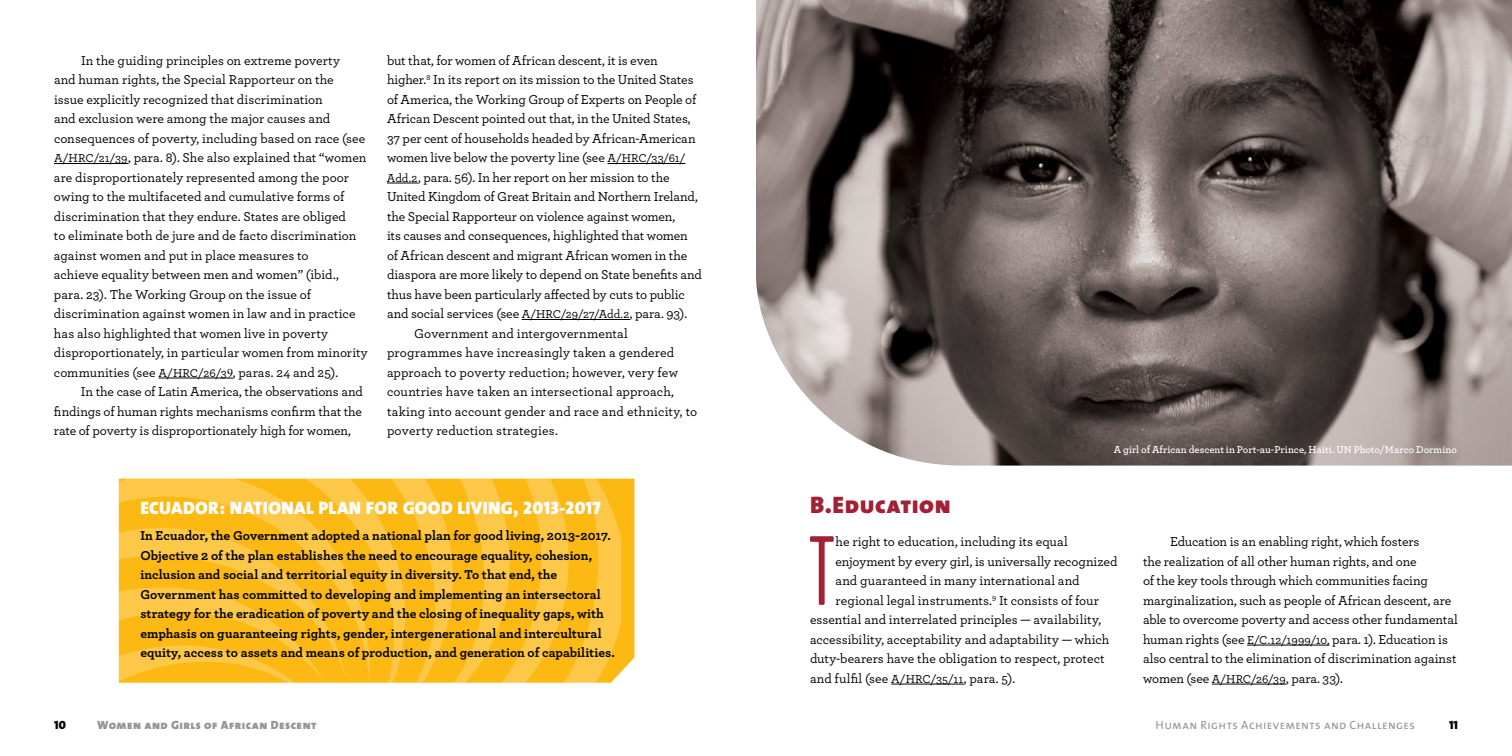
<style>
.page{position:relative;width:1512px;height:756px;background:#fff}
.page>*{position:absolute;margin:0;border:0;box-sizing:border-box;transform-origin:0 0}
.t1{font:300 91.5px "Kapra Neue";color:#a12236}
.t2{font:24px "The Sans Black Caps";letter-spacing:.025em;color:#a12236}
.t3{font:18px "The Sans Black Caps";letter-spacing:.02em;color:#fff}
.t4{font:500 13.5px/19.5px "Archer";letter-spacing:-.005em;color:#000}
.t5{font:700 13.5px/19.5px "Archer";color:#000}
.t6{font:500 13.5px "Archer";letter-spacing:.015em;color:#000}
.t7{font:12px "The Sans Caps";letter-spacing:.035em;color:#939598}
.t8{font:12px "The Sans Black Caps";letter-spacing:.045em;color:#939598}
.t9{font:12px "The Sans Black Caps";color:#000}
.t10{font:600 10.5px "Archer";color:#fff}
.s1{font-size:12px}
.s2{font-family:"Times New Roman";font-weight:400;font-size:12px}
</style>
<div class="page">
<div style="left:621px;top:479px;width:13px;height:193px;background:#fdb913"></div>
<svg style="left:118px;top:479px;width:503px;height:204px;background:#fdc02c"></svg>
<svg style="left:119px;top:479px;width:255px;height:204px;background:#fdbe27"></svg>
<hr style="left:54px;top:163px;width:74px;height:1px;background:#000">
<hr style="left:159px;top:378px;width:68px;height:1px;background:#000">
<hr style="left:608px;top:163px;width:77px;height:1px;background:#000">
<hr style="left:387px;top:183px;width:31px;height:1px;background:#000">
<hr style="left:522px;top:319px;width:108px;height:1px;background:#000">
<hr style="left:891px;top:684px;width:73px;height:1px;background:#000">
<hr style="left:1247px;top:645px;width:83px;height:1px;background:#000">
<hr style="left:1212px;top:684px;width:74px;height:1px;background:#000">
<img style="left:756px;top:0;width:756px;height:466px">
<p class="t4" style="left:54px;top:50px;width:315px;text-indent:27px">In the guiding principles on extreme poverty<br>and human rights, the Special Rapporteur on the<br>issue explicitly recognized that discrimination<br>and exclusion were among the major causes and consequences of poverty, including based on race (see <span class="s1">A/HRC/21/39</span>, para. 8). She also explained that “women are disproportionately represented among the poor owing to the multifaceted and cumulative forms of discrimination that they endure. States are obliged<br>to eliminate both de jure and de facto discrimination against women and put in place measures to<br>achieve equality between men and women” (ibid., para. 23). The Working Group on the issue of discrimination against women in law and in practice has also highlighted that women live in poverty disproportionately, in particular women from minority communities (see <span class="s1">A/HRC/26/3</span><span class="s2">9</span>, paras. 24 and 25).</p>
<p class="t4" style="left:54px;top:381px;width:310px;text-align:justify;text-indent:27px">In the case of Latin America, the observations and findings of human rights mechanisms confirm that the rate of poverty is disproportionately high for women,</p>
<p class="t4" style="left:387px;top:50px;width:272px">but that, for women of African descent, it is even</p>
<p class="t4" style="left:387px;top:69px;width:308px">higher.<sup>8</sup> In its report on its mission to the United States</p>
<p class="t4" style="left:387px;top:89px;width:311px">of America, the Working Group of Experts on People of</p>
<p class="t4" style="left:387px;top:108px;width:305px">African Descent pointed out that, in the United States,</p>
<p class="t4" style="left:387px;top:128px;width:310px">37 per cent of households headed by African-American</p>
<p class="t4" style="left:387px;top:147px;width:300px">women live below the poverty line (see <span class="s1">A/HRC/33/61/</span></p>
<p class="t4" style="left:387px;top:167px;width:284px"><span class="s1">Add.2</span>, para. 56). In her report on her mission to the</p>
<p class="t4" style="left:387px;top:186px;width:312px">United Kingdom of Great Britain and Northern Ireland,</p>
<p class="t4" style="left:387px;top:206px;width:290px">the Special Rapporteur on violence against women,</p>
<p class="t4" style="left:387px;top:225px;width:302px">its causes and consequences, highlighted that women</p>
<p class="t4" style="left:387px;top:245px;width:302px">of African descent and migrant African women in the</p>
<p class="t4" style="left:387px;top:264px;width:316px">diaspora are more likely to depend on State benefits and</p>
<p class="t4" style="left:387px;top:284px;width:299px">thus have been particularly affected by cuts to public</p>
<p class="t4" style="left:387px;top:303px;width:302px">and social services (see <span class="s1">A/HRC/29/27/Add.2</span>, para. 93).</p>
<p class="t4" style="left:414px;top:323px;width:216px">Government and intergovernmental</p>
<p class="t4" style="left:387px;top:342px;width:289px">programmes have increasingly taken a gendered</p>
<p class="t4" style="left:387px;top:362px;width:293px">approach to poverty reduction; however, very few</p>
<p class="t4" style="left:387px;top:381px;width:289px">countries have taken an intersectional approach,</p>
<p class="t4" style="left:387px;top:401px;width:312px">taking into account gender and race and ethnicity, to</p>
<p class="t6" style="left:387px;top:421px;width:172px">poverty reduction strategies.</p>
<h3 class="t3" style="left:140px;top:493px;width:462px">ECUADOR: NATIONAL PLAN FOR GOOD LIVING, 2013-2017</h3>
<p class="t5" style="left:140px;top:525px;width:476px">In Ecuador, the Government adopted a national plan for good living, 2013-2017.<br>Objective 2 of the plan establishes the need to encourage equality, cohesion, inclusion and social and territorial equity in diversity. To that end, the Government has committed to developing and implementing an intersectoral strategy for the eradication of poverty and the closing of inequality gaps, with emphasis on guaranteeing rights, gender, intergenerational and intercultural equity, access to assets and means of production, and generation of capabilities.</p>
<p class="t10" style="left:1114px;top:442px;width:345px">A girl of African descent in Port-au-Prince, Haiti. UN Photo/Marco Dormino</p>
<h2 class="t2" style="left:810px;top:485px;width:142px">B.Education</h2>
<h1 class="t1" style="left:807px;top:517px;width:31px">T</h1>
<p class="t4" style="left:836px;top:531px;width:234px">he right to education, including its equal</p>
<p class="t4" style="left:836px;top:551px;width:283px">enjoyment by every girl, is universally recognized</p>
<p class="t4" style="left:836px;top:570px;width:246px">and guaranteed in many international and</p>
<p class="t4" style="left:836px;top:590px;width:265px">regional legal instruments.<sup>9</sup> It consists of four</p>
<p class="t4" style="left:810px;top:609px;width:293px">essential and interrelated principles — availability,</p>
<p class="t4" style="left:810px;top:629px;width:301px">accessibility, acceptability and adaptability — which</p>
<p class="t4" style="left:810px;top:648px;width:296px">duty-bearers have the obligation to respect, protect</p>
<p class="t4" style="left:810px;top:668px;width:207px">and fulfil (see <span class="s1">A/HRC/35/11</span>, para. 5).</p>
<p class="t4" style="left:1143px;top:531px;width:316px;text-indent:27px">Education is an enabling right, which fosters<br>the realization of all other human rights, and one<br>of the key tools through which communities facing marginalization, such as people of African descent, are able to overcome poverty and access other fundamental human rights (see <span class="s1">E/C.12/1999/10,</span> para. 1). Education is also central to the elimination of discrimination against women (see <span class="s1">A/HRC/26/39</span>, para. 33).</p>
<p class="t9" style="left:54px;top:715px;width:13px">10</p>
<p class="t8" style="left:97px;top:715px;width:221px">Women and Girls of African Descent</p>
<p class="t7" style="left:1156px;top:715px;width:261px">Human Rights Achievements and Challenges</p>
<p class="t9" style="left:1449px;top:715px;width:10px">11</p>
</div>
